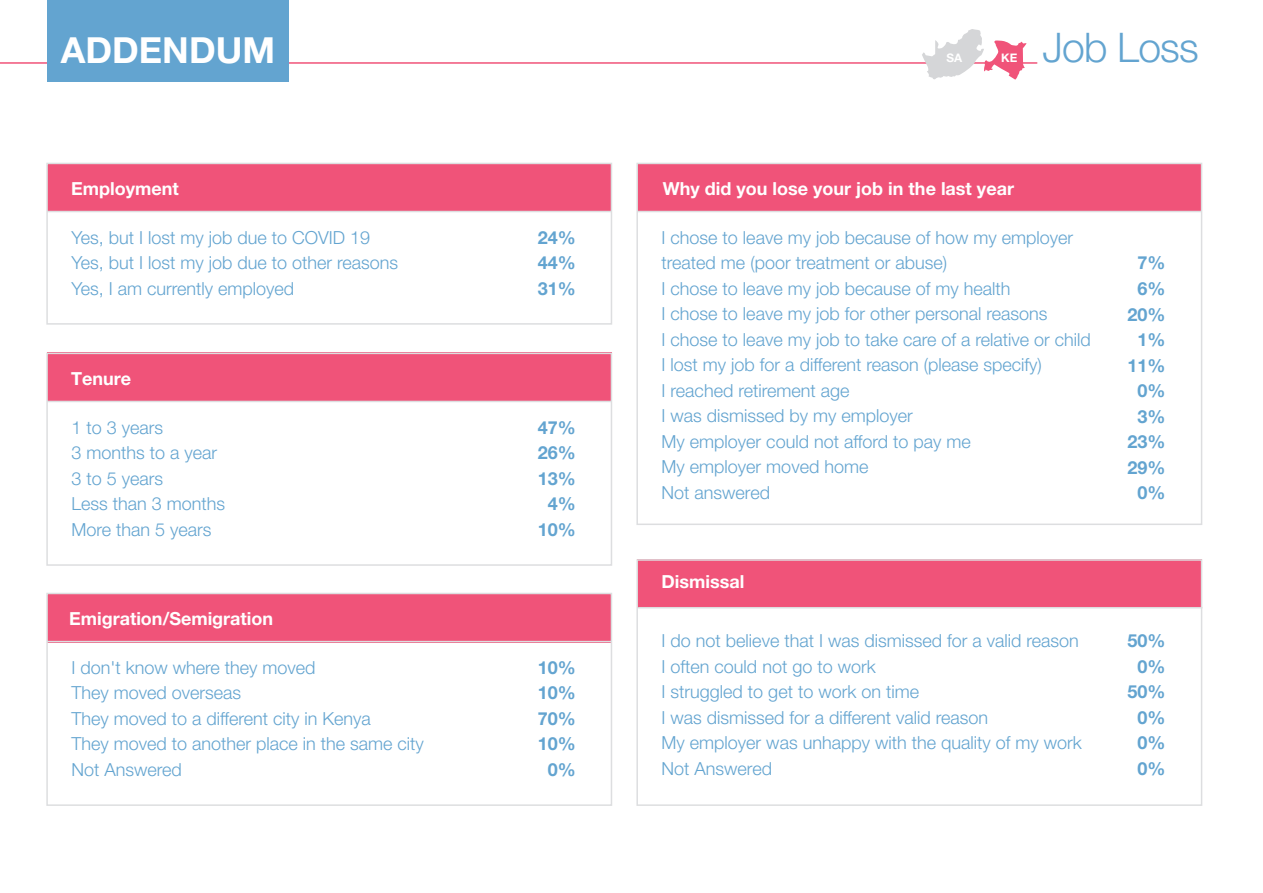
<style>
.page{position:relative;width:1263px;height:893px;background:#fff}
.page>*{position:absolute;margin:0;border:0;box-sizing:border-box;transform-origin:0 0}
.t1{font:300 40.8px "Helvetica Neue LT Pro";letter-spacing:-.02em;color:#63a4d0}
.t2{font:700 36px "Helvetica Neue LT Pro";color:#fff}
.t3{font:300 18px/25.5px "Helvetica Neue LT Pro";color:#63a4d0}
.t4{font:700 18px "Helvetica Neue LT Pro";color:#fff}
.t5{font:700 18px/25.5px "Helvetica Neue LT Pro";color:#63a4d0;text-align:center}
.t6{font:700 11.85px "Helvetica Neue LT Pro";color:#fff}
</style>
<div class="page">
<div style="left:637px;top:163px;width:564px;height:49px;background:#f05379"></div>
<div style="left:637px;top:560px;width:564px;height:48px;background:#f05379"></div>
<div style="left:47px;top:594px;width:564px;height:48px;background:#f05379"></div>
<div style="left:47px;top:352px;width:564px;height:48px;background:#f05379"></div>
<div style="left:47px;top:163px;width:564px;height:49px;background:#f05379"></div>
<hr style="left:0;top:62px;width:1037px;height:2px;background:#f05379">
<div style="left:47px;top:0;width:242px;height:81px;background:#63a4d0"></div>
<div style="left:46px;top:163px;width:566px;height:162px;border:2px solid #dddee0"></div>
<hr style="left:47px;top:211px;width:564px;height:1px;background:#dddee0">
<div style="left:636px;top:163px;width:566px;height:362px;border:2px solid #dddee0"></div>
<hr style="left:637px;top:211px;width:564px;height:1px;background:#dddee0">
<div style="left:46px;top:353px;width:566px;height:213px;border:2px solid #dddee0"></div>
<hr style="left:47px;top:401px;width:564px;height:1px;background:#dddee0">
<div style="left:46px;top:593px;width:566px;height:213px;border:2px solid #dddee0"></div>
<div style="left:636px;top:559px;width:566px;height:247px;border:2px solid #dddee0"></div>
<hr style="left:47px;top:641px;width:564px;height:1px;background:#dddee0">
<hr style="left:638px;top:607px;width:564px;height:1px;background:#dddee0">
<svg style="left:922px;top:29px;width:104px;height:51px"></svg>
<h2 class="t2" style="left:61px;top:27px;width:216px">ADDENDUM</h2>
<h1 class="t1" style="left:1042px;top:23px;width:158px">Job Loss</h1>
<p class="t6" style="left:946px;top:50px;width:17px">SA</p>
<p class="t6" style="left:1001px;top:50px;width:18px">KE</p>
<p class="t4" style="left:71px;top:177px;width:109px">Employment</p>
<p class="t3" style="left:71px;top:224px;width:328px">Yes, but I lost my job due to COVID 19<br>Yes, but I lost my job due to other reasons<br>Yes, I am currently employed</p>
<p class="t5" style="left:538px;top:224px;width:40px;text-align:justify">24% 44% 31%</p>
<p class="t4" style="left:71px;top:367px;width:62px">Tenure</p>
<p class="t3" style="left:71px;top:414px;width:155px">1 to 3 years<br>3 months to a year<br>3 to 5 years<br>Less than 3 months<br>More than 5 years</p>
<p class="t5" style="left:538px;top:414px;width:40px">47%<br>26%<br>13%<br>4%<br>10%</p>
<p class="t4" style="left:69px;top:607px;width:206px">Emigration/Semigration</p>
<p class="t3" style="left:71px;top:654px;width:354px">I don't know where they moved<br>They moved overseas<br>They moved to a different city in Kenya<br>They moved to another place in the same city<br>Not Answered</p>
<p class="t5" style="left:538px;top:654px;width:40px">10%<br>10%<br>70%<br>10%<br>0%</p>
<p class="t4" style="left:663px;top:177px;width:352px">Why did you lose your job in the last year</p>
<p class="t3" style="left:662px;top:224px;width:431px">I chose to leave my job because of how my employer treated me (poor treatment or abuse)<br>I chose to leave my job because of my health<br>I chose to leave my job for other personal reasons<br>I chose to leave my job to take care of a relative or child I lost my job for a different reason (please specify)<br>I reached retirement age<br>I was dismissed by my employer<br>My employer could not afford to pay me<br>My employer moved home<br>Not answered</p>
<p class="t4" style="left:662px;top:571px;width:84px">Dismissal</p>
<p class="t5" style="left:1127px;top:250px;width:40px">7%<br>6%<br>20%<br>1%<br>11%<br>0%<br>3%<br>23%<br>29%<br>0%</p>
<p class="t3" style="left:662px;top:628px;width:422px">I do not believe that I was dismissed for a valid reason I often could not go to work<br>I struggled to get to work on time<br>I was dismissed for a different valid reason<br>My employer was unhappy with the quality of my work Not Answered</p>
<p class="t5" style="left:1127px;top:627px;width:40px">50%<br>0%<br>50%<br>0%<br>0%<br>0%</p>
</div>
